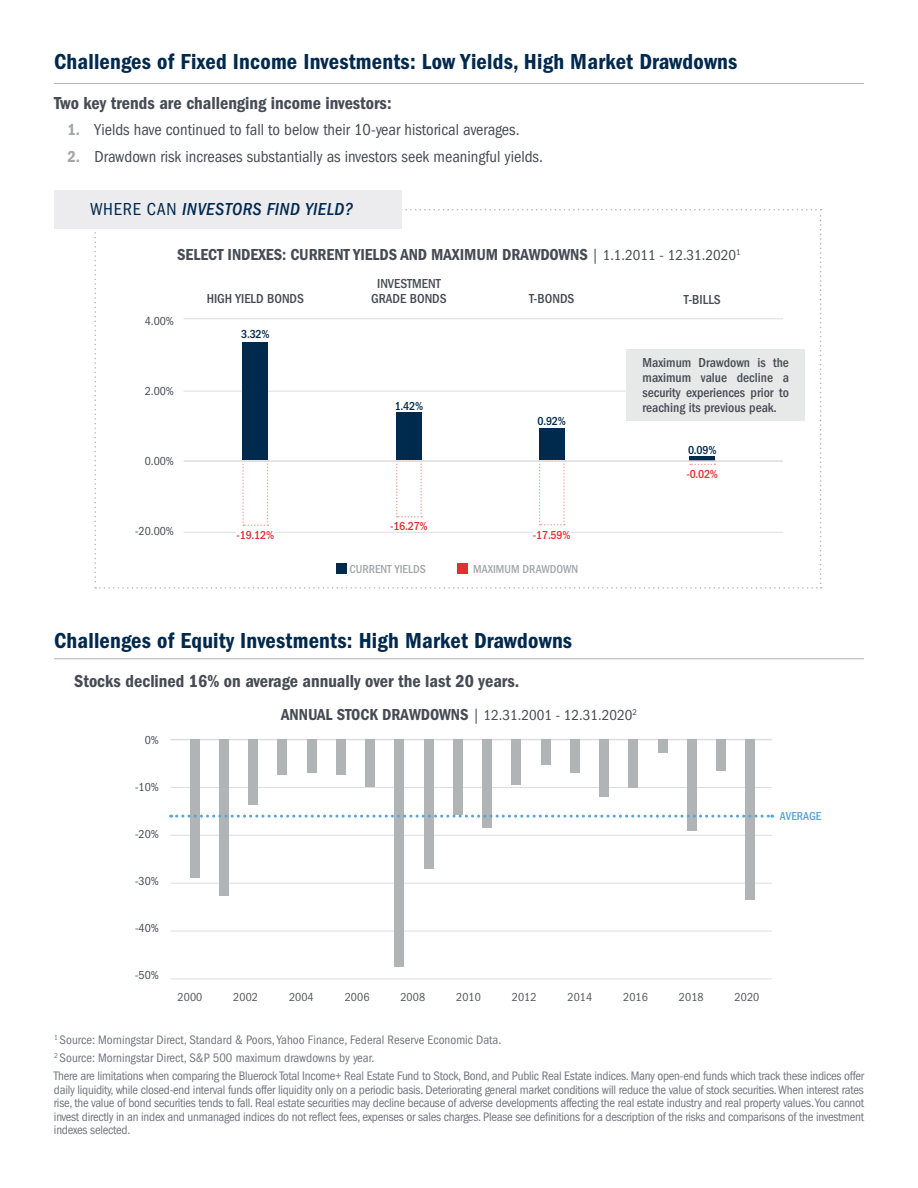
<style>
.page{position:relative;width:918px;height:1188px;background:#fff}
.page>*{position:absolute;margin:0;border:0;box-sizing:border-box;transform-origin:0 0}
.t1{font:22.5px "ITC Franklin Gothic Std Dm Cd";letter-spacing:.01em;color:#00294e}
.t2{font:18px "ITC Franklin Gothic Std Dm Cd";color:#464b54}
.t3{font:italic 500 condensed 18px "ITC Franklin Gothic Std";letter-spacing:.02em;color:#00294e}
.t4{font:condensed 16.5px "ITC Franklin Gothic Std";color:#464b54}
.t5{font:16.5px "ITC Franklin Gothic Std Dm Cd";letter-spacing:-.005em;color:#464b54}
.t6{font:condensed 15px "ITC Franklin Gothic Std";color:#464b54}
.t7{font:500 condensed 13.5px/15px "ITC Franklin Gothic Std";color:#464b54;text-align:justify}
.t8{font:condensed 12.75px/13.5px "ITC Franklin Gothic Std";color:#71757d;text-align:justify}
.t9{font:condensed 12px "ITC Franklin Gothic Std";color:#464b54}
.t10{font:condensed 12px "ITC Franklin Gothic Std";letter-spacing:.005em;color:#57585a}
.t11{font:500 condensed 12px "ITC Franklin Gothic Std";color:#a3a7a9}
.t12{font:500 condensed 12px "ITC Franklin Gothic Std";letter-spacing:-.02em;color:#e22f31}
.t13{font:500 condensed 12px "ITC Franklin Gothic Std";letter-spacing:-.02em;color:#00294e}
.t14{font:500 condensed 12px "ITC Franklin Gothic Std";color:#58a5d5}
.s1{font-family:"ITC Franklin Gothic Std Dm Cd";font-stretch:normal;color:#a3a7a9}
.s2{font-weight:400;font-style:normal}
.s3{font-family:"ITC Franklin Gothic Std";font-stretch:condensed;font-size:15px}
.s4{font-family:"ITC Franklin Gothic Std Dm Cd";font-stretch:normal;font-size:16.5px}
</style>
<div class="page">
<hr style="left:54px;top:83px;width:810px;height:1px;background:#b1b4b5">
<hr style="left:54px;top:658px;width:810px;height:1px;background:#b1b4b5">
<div style="left:54px;top:190px;width:348px;height:39px;background:#ececee"></div>
<svg style="left:94px;top:209px;width:728px;height:380px"></svg>
<div style="left:237px;top:531px;width:37px;height:9px;background:#fff"></div>
<div style="left:241px;top:330px;width:29px;height:9px;background:#fff"></div>
<hr style="left:171px;top:739px;width:601px;height:1px;background:#dcdddf">
<hr style="left:171px;top:787px;width:601px;height:1px;background:#dcdddf">
<hr style="left:171px;top:883px;width:601px;height:1px;background:#dcdddf">
<hr style="left:171px;top:835px;width:601px;height:1px;background:#dcdddf">
<hr style="left:171px;top:979px;width:601px;height:1px;background:#dcdddf">
<hr style="left:171px;top:931px;width:601px;height:1px;background:#dcdddf">
<div style="left:190px;top:739px;width:9px;height:139px;background:#b1b4b5"></div>
<div style="left:219px;top:739px;width:10px;height:157px;background:#b1b4b5"></div>
<div style="left:248px;top:739px;width:10px;height:66px;background:#b1b4b5"></div>
<div style="left:277px;top:739px;width:10px;height:36px;background:#b1b4b5"></div>
<div style="left:336px;top:739px;width:10px;height:36px;background:#b1b4b5"></div>
<div style="left:365px;top:739px;width:10px;height:48px;background:#b1b4b5"></div>
<div style="left:453px;top:739px;width:10px;height:76px;background:#b1b4b5"></div>
<div style="left:482px;top:739px;width:10px;height:89px;background:#b1b4b5"></div>
<div style="left:512px;top:739px;width:9px;height:46px;background:#b1b4b5"></div>
<div style="left:570px;top:739px;width:10px;height:34px;background:#b1b4b5"></div>
<div style="left:599px;top:739px;width:10px;height:58px;background:#b1b4b5"></div>
<div style="left:629px;top:739px;width:9px;height:49px;background:#b1b4b5"></div>
<div style="left:658px;top:739px;width:9px;height:14px;background:#b1b4b5"></div>
<div style="left:716px;top:739px;width:10px;height:32px;background:#b1b4b5"></div>
<div style="left:746px;top:739px;width:9px;height:161px;background:#b1b4b5"></div>
<div style="left:687px;top:739px;width:10px;height:92px;background:#b1b4b5"></div>
<div style="left:541px;top:739px;width:9px;height:26px;background:#b1b4b5"></div>
<div style="left:424px;top:739px;width:9px;height:130px;background:#b1b4b5"></div>
<div style="left:394px;top:739px;width:10px;height:228px;background:#b1b4b5"></div>
<div style="left:307px;top:739px;width:9px;height:34px;background:#b1b4b5"></div>
<svg style="left:171px;top:815px;width:602px;height:3px"></svg>
<hr style="left:184px;top:460px;width:599px;height:2px;background:#dcdddf">
<p class="t1" style="left:54px;top:49px;width:685px">Challenges of Fixed Income Investments: Low Yields, High Market Drawdowns</p>
<p class="t2" style="left:54px;top:93px;width:339px">Two key trends are challenging income investors:</p>
<p class="t4" style="left:68px;top:121px;width:454px"><span class="s1">1.</span> Yields have continued to fall to below their 10-year historical averages.</p>
<p class="t4" style="left:68px;top:147px;width:477px"><span class="s1">2.</span> Drawdown risk increases substantially as investors seek meaningful yields.</p>
<p class="t3" style="left:90px;top:199px;width:264px"><span class="s2">WHERE CAN</span> INVESTORS FIND YIELD?</p>
<p class="t5" style="left:177px;top:245px;width:565px">SELECT INDEXES: CURRENT YIELDS AND MAXIMUM DRAWDOWNS <span class="s3">| 1.1.2011 - 12.31.2020</span><sup>1</sup></p>
<p class="t7" style="left:684px;top:292px;width:38px">T-BILLS</p>
<p class="t7" style="left:371px;top:276px;width:77px;text-align:center">INVESTMENT<br>GRADE BONDS</p>
<p class="t7" style="left:529px;top:291px;width:47px">T-BONDS</p>
<p class="t7" style="left:207px;top:291px;width:99px">HIGH YIELD BONDS</p>
<p class="t9" style="left:145px;top:314px;width:31px">4.00%</p>
<p class="t9" style="left:145px;top:384px;width:31px">2.00%</p>
<p class="t9" style="left:145px;top:454px;width:31px">0.00%</p>
<p class="t9" style="left:135px;top:524px;width:41px">-20.00%</p>
<p class="t13" style="left:241px;top:328px;width:30px">3.32%</p>
<p class="t12" style="left:237px;top:528px;width:39px">-19.12%</p>
<p class="t13" style="left:395px;top:399px;width:30px">1.42%</p>
<p class="t12" style="left:390px;top:519px;width:39px">-16.27%</p>
<p class="t13" style="left:538px;top:414px;width:30px">0.92%</p>
<p class="t12" style="left:533px;top:528px;width:39px">-17.59%</p>
<p class="t11" style="left:350px;top:562px;width:78px">CURRENT YIELDS</p>
<p class="t11" style="left:473px;top:562px;width:107px">MAXIMUM DRAWDOWN</p>
<p class="t1" style="left:54px;top:627px;width:520px">Challenges of Equity Investments: High Market Drawdowns</p>
<p class="t2" style="left:74px;top:671px;width:447px">Stocks declined 16% on average annually over the last 20 years.</p>
<p class="t7" style="left:643px;top:355px;width:148px">Maximum Drawdown is the maximum value decline a security experiences prior to reaching its previous peak.</p>
<p class="t13" style="left:688px;top:443px;width:30px">0.09%</p>
<p class="t12" style="left:686px;top:467px;width:33px">-0.02%</p>
<p class="t9" style="left:145px;top:734px;width:16px">0%</p>
<p class="t9" style="left:135px;top:781px;width:25px">-10%</p>
<p class="t9" style="left:135px;top:828px;width:25px">-20%</p>
<p class="t9" style="left:135px;top:875px;width:25px">-30%</p>
<p class="t9" style="left:135px;top:922px;width:25px">-40%</p>
<p class="t9" style="left:135px;top:969px;width:25px">-50%</p>
<p class="t6" style="left:281px;top:707px;width:357px"><span class="s4">ANNUAL STOCK DRAWDOWNS</span> | 12.31.2001 - 12.31.2020<sup>2</sup></p>
<p class="t10" style="left:178px;top:990px;width:26px">2000</p>
<p class="t10" style="left:233px;top:990px;width:26px">2002</p>
<p class="t10" style="left:289px;top:990px;width:26px">2004</p>
<p class="t10" style="left:345px;top:990px;width:26px">2006</p>
<p class="t10" style="left:400px;top:990px;width:26px">2008</p>
<p class="t10" style="left:456px;top:990px;width:26px">2010</p>
<p class="t10" style="left:512px;top:990px;width:26px">2012</p>
<p class="t10" style="left:568px;top:990px;width:26px">2014</p>
<p class="t10" style="left:623px;top:990px;width:26px">2016</p>
<p class="t10" style="left:679px;top:990px;width:26px">2018</p>
<p class="t10" style="left:735px;top:990px;width:26px">2020</p>
<p class="t14" style="left:780px;top:810px;width:43px">AVERAGE</p>
<p class="t8" style="left:54px;top:1034px;width:449px"><sup>1</sup> Source: Morningstar Direct, Standard &amp; Poors, Yahoo Finance, Federal Reserve Economic Data.</p>
<p class="t8" style="left:54px;top:1051px;width:322px"><sup>2</sup> Source: Morningstar Direct, S&amp;P 500 maximum drawdowns by year.</p>
<p class="t8" style="left:54px;top:1069px;width:812px">There are limitations when comparing the Bluerock Total Income+ Real Estate Fund to Stock, Bond, and Public Real Estate indices. Many open-end funds which track these indices offer daily liquidity, while closed-end interval funds offer liquidity only on a periodic basis. Deteriorating general market conditions will reduce the value of stock securities. When interest rates rise, the value of bond securities tends to fall. Real estate securities may decline because of adverse developments affecting the real estate industry and real property values. You cannot invest directly in an index and unmanaged indices do not reflect fees, expenses or sales charges. Please see definitions for a description of the risks and comparisons of the investment indexes selected.</p>
</div>
